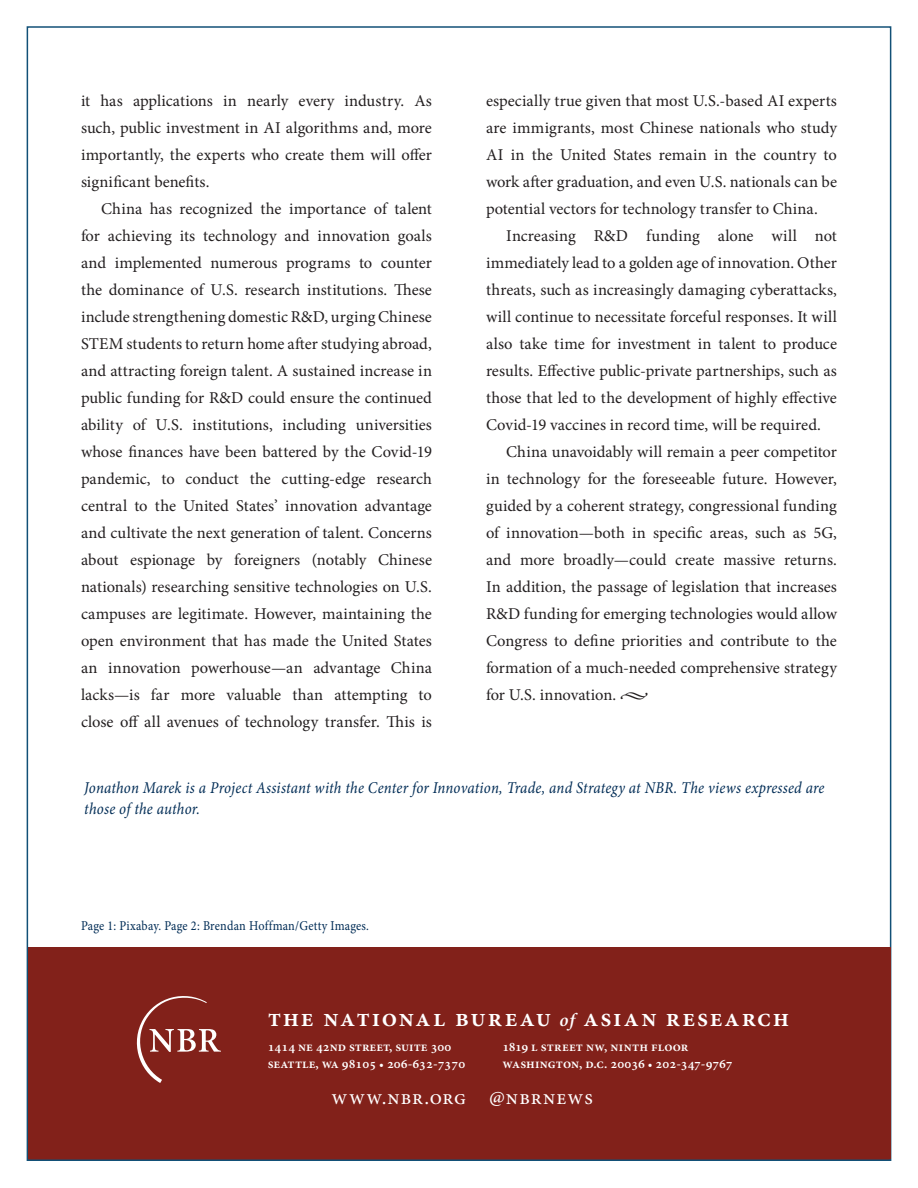
<style>
.page{position:relative;width:918px;height:1188px;background:#fff}
.page>*{position:absolute;margin:0;border:0;box-sizing:border-box;transform-origin:0 0}
.t1{font:600 25.5px "Minion Pro";letter-spacing:.065em;color:#fff}
.t2{font:21px "Minion Pro";letter-spacing:.05em;color:#fff}
.t3{font:16.5px/27px "Minion Pro";letter-spacing:.005em;color:#231f20;text-align:justify}
.t4{font:italic 16.5px/21px "Minion Pro";letter-spacing:.01em;color:#002c55;scale:.9 1}
.t5{font:600 13.5px/16.2px "Minion Pro";color:#fff}
.t6{font:13.5px "Minion Pro";letter-spacing:.015em;color:#002c55;scale:.9 1}
.s1{font-size:18px}
.s2{font-style:italic;font-size:18.75px}
.s3{font-size:12px}
</style>
<div class="page">
<div style="left:28px;top:947px;width:863px;height:212px;background:#82211a"></div>
<svg style="left:136px;top:996px;width:85px;height:87px"></svg>
<p class="t3" style="left:81px;top:88px;width:353px">it has applications in nearly every industry. As such, public investment in AI algorithms and, more importantly, the experts who create them will offer significant benefits.</p>
<p class="t3" style="left:81px;top:196px;width:353px;text-indent:20px">China has recognized the importance of talent for achieving its technology and innovation goals and implemented numerous programs to counter the dominance of U.S. research institutions. These include strengthening domestic R&amp;D, urging Chinese STEM students to return home after studying abroad, and attracting foreign talent. A sustained increase in public funding for R&amp;D could ensure the continued ability of U.S. institutions, including universities whose finances have been battered by the Covid-19 pandemic, to conduct the cutting-edge research central to the United States’ innovation advantage and cultivate the next generation of talent. Concerns about espionage by foreigners (notably Chinese nationals) researching sensitive technologies on U.S. campuses are legitimate. However, maintaining the open environment that has made the United States an innovation powerhouse—an advantage China lacks—is far more valuable than attempting to close off all avenues of technology transfer. This is</p>
<p class="t3" style="left:486px;top:88px;width:353px">especially true given that most U.S.-based AI experts are immigrants, most Chinese nationals who study AI in the United States remain in the country to work after graduation, and even U.S. nationals can be potential vectors for technology transfer to China.</p>
<p class="t3" style="left:506px;top:223px;width:332px">Increasing R&amp;D funding alone will not</p>
<p class="t3" style="left:486px;top:250px;width:353px">immediately lead to a golden age of innovation. Other</p>
<p class="t3" style="left:486px;top:277px;width:353px">threats, such as increasingly damaging cyberattacks,</p>
<p class="t3" style="left:486px;top:304px;width:352px">will continue to necessitate forceful responses. It will</p>
<p class="t3" style="left:486px;top:331px;width:353px">also take time for investment in talent to produce</p>
<p class="t3" style="left:486px;top:358px;width:352px">results. Effective public-private partnerships, such as</p>
<p class="t3" style="left:486px;top:385px;width:352px">those that led to the development of highly effective</p>
<p class="t3" style="left:486px;top:412px;width:337px">Covid-19 vaccines in record time, will be required.</p>
<p class="t3" style="left:506px;top:439px;width:332px">China unavoidably will remain a peer competitor</p>
<p class="t3" style="left:486px;top:466px;width:352px">in technology for the foreseeable future. However,</p>
<p class="t3" style="left:486px;top:493px;width:352px">guided by a coherent strategy, congressional funding</p>
<p class="t3" style="left:486px;top:520px;width:353px">of innovation—both in specific areas, such as 5G,</p>
<p class="t3" style="left:486px;top:547px;width:352px">and more broadly—could create massive returns.</p>
<p class="t3" style="left:486px;top:574px;width:353px">In addition, the passage of legislation that increases</p>
<p class="t3" style="left:486px;top:601px;width:353px">R&amp;D funding for emerging technologies would allow</p>
<p class="t3" style="left:486px;top:628px;width:352px">Congress to define priorities and contribute to the</p>
<p class="t3" style="left:486px;top:655px;width:352px">formation of a much-needed comprehensive strategy</p>
<p class="t3" style="left:486px;top:682px;width:164px">for U.S. innovation. <span class="s1">•</span></p>
<p class="t4" style="left:84px;top:777px;width:824px">Jonathon Marek is a Project Assistant with the Center for Innovation, Trade, and Strategy at NBR. The views expressed are those of the author.</p>
<p class="t6" style="left:81px;top:917px;width:322px">Page 1: Pixabay. Page 2: Brendan Hoffman/Getty Images.</p>
<h1 class="t1" style="left:268px;top:1003px;width:523px">the national bureau <span class="s2">of</span> asian research</h1>
<p class="t5" style="left:502px;top:1040px;width:232px">1819 l street nw, ninth floor washington, d.c. 20036 <span class="s3">•</span> 202-347-9767</p>
<p class="t5" style="left:268px;top:1040px;width:199px">1414 ne 42nd street, suite 300 seattle, wa 98105 <span class="s3">•</span> 206-632-7370</p>
<p class="t2" style="left:332px;top:1083px;width:263px">www.nbr.org @nbrnews</p>
</div>
